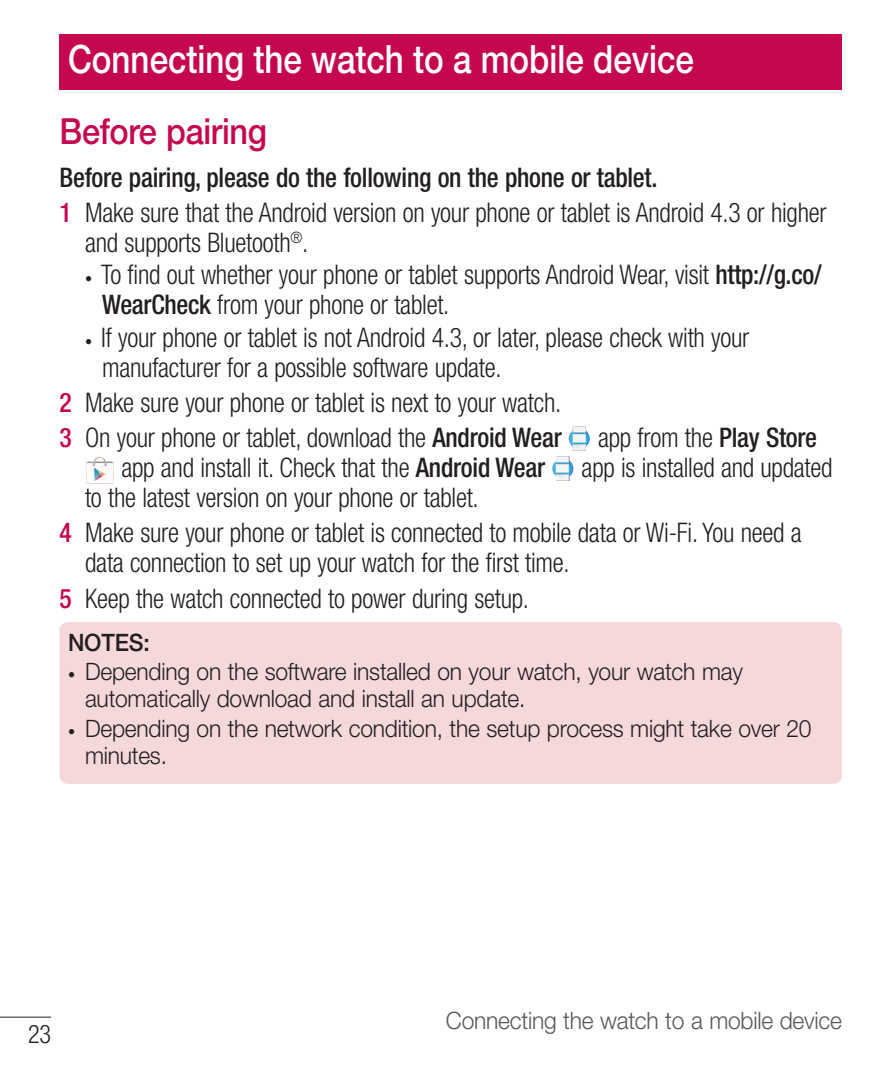
<style>
.page{position:relative;width:893px;height:1072px;background:#fff}
.page>*{position:absolute;margin:0;border:0;box-sizing:border-box;transform-origin:0 0}
.t1{font:500 39px "Helvetica Neue LT Pro";color:#fff;scale:.85 1}
.t2{font:500 36px "Helvetica Neue LT Pro";letter-spacing:-.01em;color:#c50750;scale:.9 1}
.t3{font:300 condensed 27px/35.1px "Helvetica Neue LT Pro";letter-spacing:-.01em;color:#231f20;scale:.95 1}
.t4{font:300 condensed 25.5px "Helvetica Neue LT Pro";color:#231f20;scale:.95 1}
.t5{font:300 24px/27px "Helvetica Neue LT Pro";letter-spacing:-.01em;color:#231f20;scale:.95 1}
.t6{font:300 24px "Helvetica Neue LT Pro";letter-spacing:-.01em;color:#57585a;scale:.95 1}
.t7{font:500 24px "Helvetica Neue LT Pro";letter-spacing:-.01em;color:#231f20;scale:.95 1}
.s1{font-weight:500}
.s2{font-weight:500;color:#c50750}
.s3{font-size:15px}
.s4{font-weight:400;font-stretch:condensed;font-size:15px}
</style>
<div class="page">
<hr style="left:0;top:1016px;width:51px;height:1px;background:#231f20">
<img style="left:569px;top:426px;width:21px;height:25px">
<img style="left:86px;top:456px;width:28px;height:28px">
<img style="left:552px;top:456px;width:21px;height:25px">
<div style="left:60px;top:622px;width:782px;height:161px;background:#f5d8da;border-radius:9px"></div>
<div style="left:60px;top:34px;width:782px;height:55px;background:#c50750"></div>
<h1 class="t1" style="left:68px;top:35px;width:738px">Connecting the watch to a mobile device</h1>
<h2 class="t2" style="left:60px;top:110px;width:232px">Before pairing</h2>
<p class="t3" style="left:60px;top:159px;width:809px"><span class="s1">Before pairing, please do the following on the phone or tablet.<br></span><span class="s2">1</span> Make sure that the Android version on your phone or tablet is Android 4.3 or higher</p>
<p class="t3" style="left:85px;top:224px;width:237px">and supports Bluetooth<sup>®</sup>.</p>
<p class="t3" style="left:102px;top:260px;width:759px;line-height:30px;text-indent:-17px"><span class="s3">•</span> To find out whether your phone or tablet supports Android Wear, visit <span class="s1">http://g.co/<br>WearCheck</span> from your phone or tablet.</p>
<p class="t3" style="left:102px;top:322px;width:683px;line-height:30px;text-indent:-17px"><span class="s3">•</span> If your phone or tablet is not Android 4.3, or later, please check with your manufacturer for a possible software update.</p>
<p class="t3" style="left:60px;top:385px;width:530px"><span class="s2">2</span> Make sure your phone or tablet is next to your watch.<br><span class="s2">3</span> On your phone or tablet, download the <span class="s1">Android Wear</span></p>
<p class="t3" style="left:598px;top:420px;width:232px">app from the <span class="s1">Play Store</span></p>
<p class="t3" style="left:121px;top:450px;width:448px">app and install it. Check that the <span class="s1">Android Wear</span></p>
<p class="t3" style="left:582px;top:450px;width:266px">app is installed and updated</p>
<p class="t3" style="left:60px;top:480px;width:783px;text-indent:25px">to the latest version on your phone or tablet.<br><span class="s2">4</span> Make sure your phone or tablet is connected to mobile data or Wi-Fi. You need a</p>
<p class="t3" style="left:60px;top:545px;width:538px;text-indent:25px">data connection to set up your watch for the first time.<br><span class="s2">5</span> Keep the watch connected to power during setup.</p>
<p class="t7" style="left:68px;top:628px;width:87px">NOTES:</p>
<p class="t5" style="left:85px;top:657px;width:694px;text-indent:-17px"><span class="s4">•</span> Depending on the software installed on your watch, your watch may automatically download and install an update.</p>
<p class="t5" style="left:85px;top:714px;width:766px;text-indent:-17px"><span class="s4">•</span> Depending on the network condition, the setup process might take over 20 minutes.</p>
<p class="t4" style="left:28px;top:1019px;width:26px">23</p>
<p class="t6" style="left:446px;top:1005px;width:418px">Connecting the watch to a mobile device</p>
</div>
